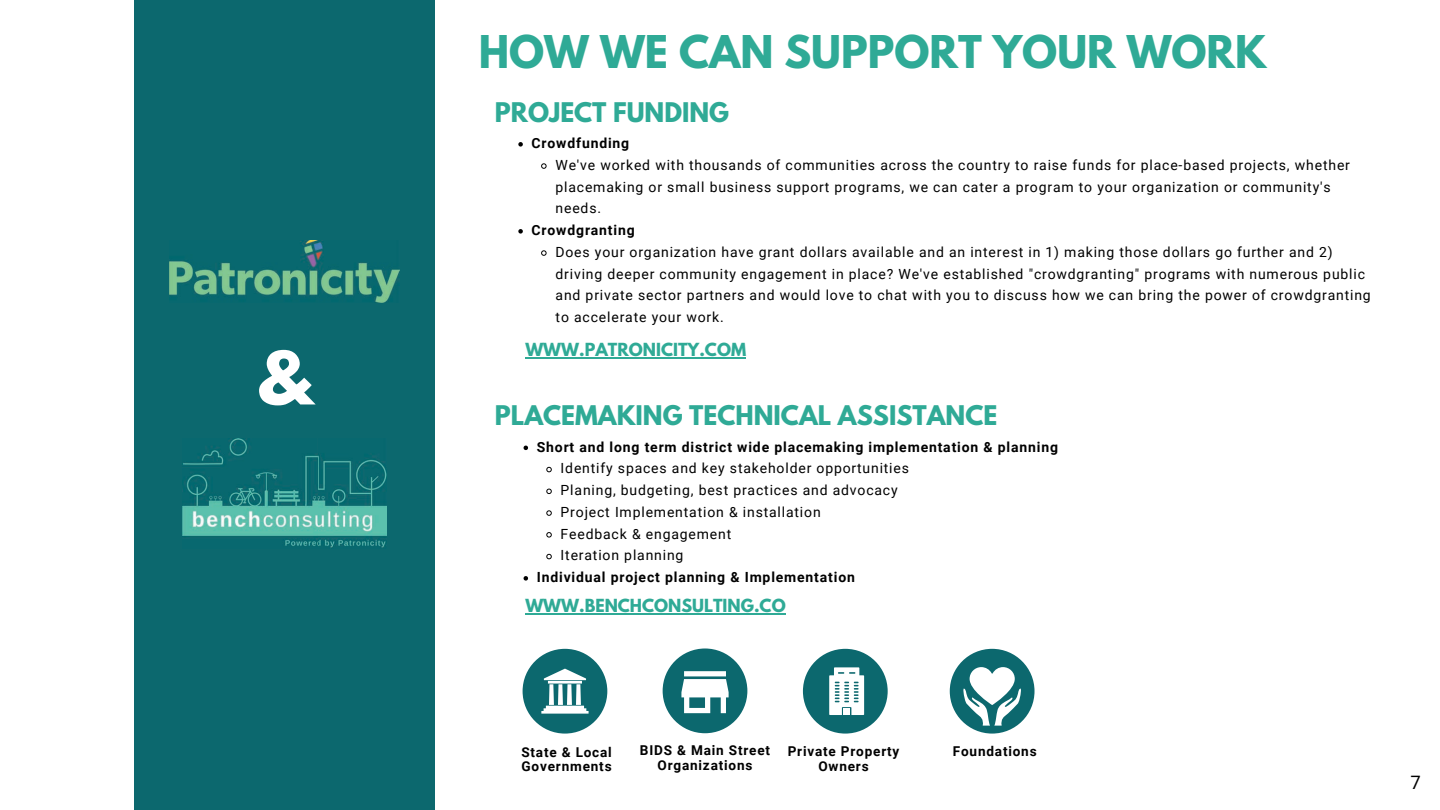
<style>
.page{position:relative;width:1440px;height:810px;background:#fff}
.page>*{position:absolute;margin:0;border:0;box-sizing:border-box;transform-origin:0 0}
.t1{font:700 65px "League Spartan";color:#fff}
.t2{font:700 40px "League Spartan";color:#2faa96}
.t3{font:700 24px "League Spartan";color:#2faa96}
.t4{font:18.5px "Roboto";color:#000}
.t5{font:700 16px "League Spartan";color:#2faa96}
.t6{font:14px/21.7px "Roboto";letter-spacing:.06em;color:#000}
.t7{font:700 14px "Roboto";letter-spacing:.06em;color:#000}
.t8{font:700 13.6px/14.6px "Roboto";letter-spacing:.06em;color:#000;text-align:center}
</style>
<div class="page">
<div style="left:134px;top:0;width:301px;height:810px;background:#0c686e"></div>
<img style="left:170px;top:240px;width:229px;height:62px">
<img style="left:182px;top:439px;width:204px;height:109px">
<div style="left:523px;top:649px;width:84px;height:85px;background:#0c686e;border-radius:50%"></div>
<svg style="left:541px;top:669px;width:48px;height:45px"></svg>
<div style="left:663px;top:648px;width:84px;height:85px;background:#0c686e;border-radius:50%"></div>
<svg style="left:681px;top:671px;width:48px;height:42px"></svg>
<div style="left:803px;top:649px;width:85px;height:85px;background:#0c686e;border-radius:50%"></div>
<svg style="left:829px;top:667px;width:35px;height:48px;background:#d4e4e5"></svg>
<div style="left:950px;top:649px;width:85px;height:85px;background:#0c686e;border-radius:50%"></div>
<svg style="left:963px;top:667px;width:58px;height:59px"></svg>
<svg style="left:518px;top:142px;width:5px;height:5px"></svg>
<svg style="left:541px;top:163px;width:6px;height:6px"></svg>
<svg style="left:518px;top:229px;width:5px;height:5px"></svg>
<svg style="left:541px;top:250px;width:6px;height:6px"></svg>
<svg style="left:524px;top:446px;width:4px;height:4px"></svg>
<svg style="left:546px;top:466px;width:6px;height:7px"></svg>
<svg style="left:546px;top:488px;width:6px;height:6px"></svg>
<svg style="left:546px;top:510px;width:6px;height:6px"></svg>
<svg style="left:546px;top:532px;width:6px;height:6px"></svg>
<svg style="left:546px;top:553px;width:6px;height:7px"></svg>
<svg style="left:524px;top:576px;width:4px;height:5px"></svg>
<hr style="left:525px;top:357px;width:221px;height:2px;background:#2faa96">
<hr style="left:525px;top:613px;width:261px;height:2px;background:#2faa96">
<h1 class="t1" style="left:257px;top:346px;width:56px">&amp;</h1>
<h2 class="t2" style="left:479px;top:32px;width:789px">HOW WE CAN SUPPORT YOUR WORK</h2>
<h3 class="t3" style="left:495px;top:100px;width:236px">PROJECT FUNDING</h3>
<p class="t7" style="left:532px;top:133px;width:99px">Crowdfunding</p>
<p class="t6" style="left:555px;top:153px;width:796px">We've worked with thousands of communities across the country to raise funds for place-based projects, whether placemaking or small business support programs, we can cater a program to your organization or community's needs.</p>
<p class="t7" style="left:532px;top:220px;width:105px">Crowdgranting</p>
<p class="t6" style="left:555px;top:240px;width:817px">Does your organization have grant dollars available and an interest in 1) making those dollars go further and 2) driving deeper community engagement in place? We've established "crowdgranting" programs with numerous public and private sector partners and would love to chat with you to discuss how we can bring the power of crowdgranting to accelerate your work.</p>
<p class="t5" style="left:525px;top:341px;width:222px">WWW.PATRONICITY.COM</p>
<h3 class="t3" style="left:495px;top:403px;width:504px">PLACEMAKING TECHNICAL ASSISTANCE</h3>
<p class="t7" style="left:537px;top:437px;width:523px">Short and long term district wide placemaking implementation &amp; planning</p>
<p class="t6" style="left:561px;top:457px;width:350px">Identify spaces and key stakeholder opportunities Planing, budgeting, best practices and advocacy Project Implementation &amp; installation<br>Feedback &amp; engagement<br>Iteration planning</p>
<p class="t7" style="left:537px;top:567px;width:320px">Individual project planning &amp; Implementation</p>
<p class="t5" style="left:525px;top:598px;width:262px">WWW.BENCHCONSULTING.CO</p>
<p class="t8" style="left:521px;top:744px;width:92px;text-align:left">State &amp; Local<br>Governments</p>
<p class="t8" style="left:640px;top:742px;width:132px">BIDS &amp; Main Street<br>Organizations</p>
<p class="t8" style="left:788px;top:743px;width:113px">Private Property<br>Owners</p>
<p class="t8" style="left:953px;top:743px;width:85px">Foundations</p>
<h3 class="t4" style="left:1410px;top:769px;width:12px">7</h3>
</div>
